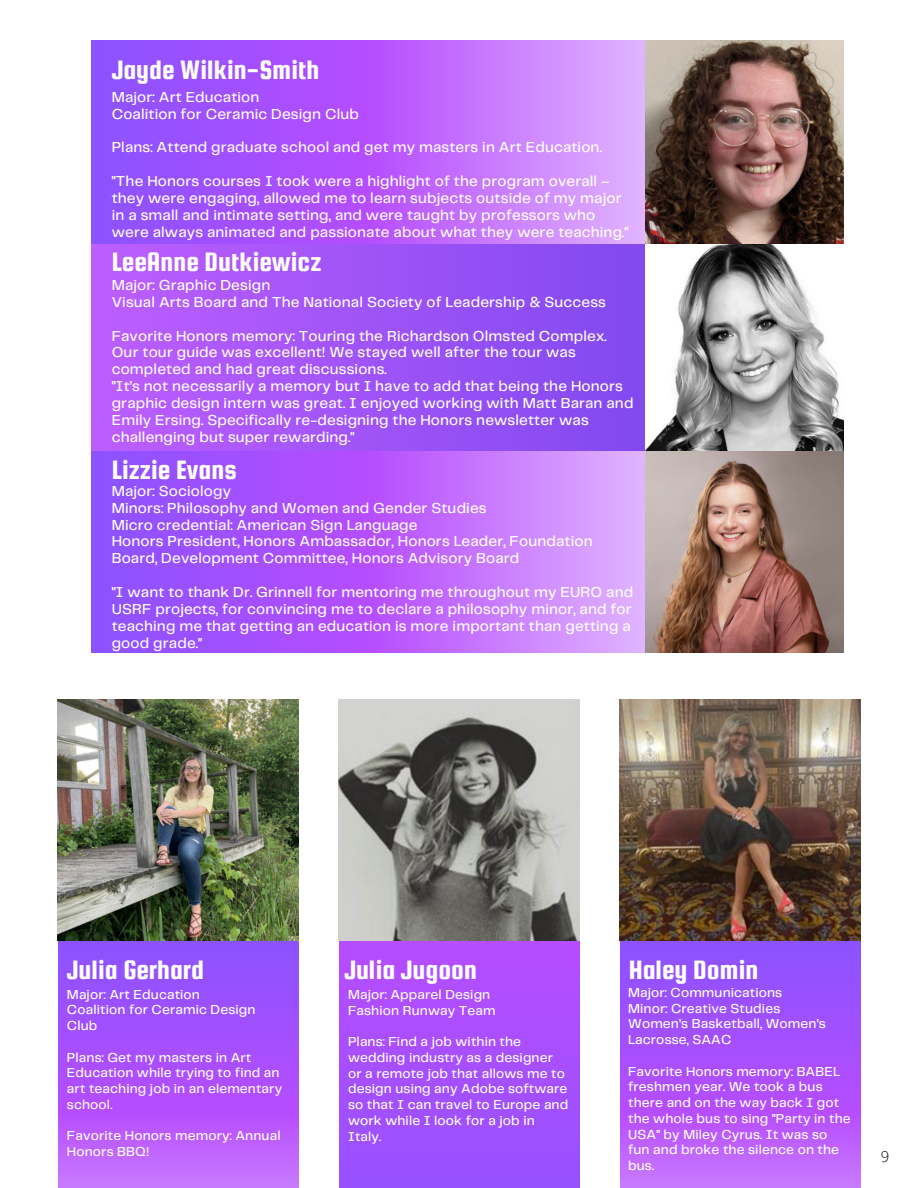
<style>
.page{position:relative;width:918px;height:1188px;background:#fff}
.page>*{position:absolute;margin:0;border:0;box-sizing:border-box;transform-origin:0 0}
.t1{font:28.5px "Squada One";color:#fff}
.t2{font:500 15px/16.8px "Telegraf";letter-spacing:.01em;color:#fff}
.t3{font:300 15px "Open Sans";color:#000}
.t4{font:500 13.5px/15.8px "Telegraf";letter-spacing:.01em;color:#fff}
</style>
<div class="page">
<svg style="left:58px;top:941px;width:240px;height:247px;background:#a5f"></svg>
<img style="left:58px;top:700px;width:240px;height:241px">
<div style="left:339px;top:941px;width:240px;height:247px;background:linear-gradient(to bottom,#b64dff,#9851ff)"></div>
<img style="left:339px;top:700px;width:240px;height:241px">
<img style="left:645px;top:41px;width:199px;height:204px">
<img style="left:645px;top:451px;width:199px;height:201px">
<img style="left:645px;top:245px;width:199px;height:206px">
<svg style="left:92px;top:41px;width:553px;height:204px;background:#b567fe"></svg>
<svg style="left:92px;top:450px;width:553px;height:203px;background:#b567fe"></svg>
<div style="left:92px;top:245px;width:553px;height:205px;background:linear-gradient(to right,#bd5eff,#8249ef)"></div>
<svg style="left:620px;top:941px;width:240px;height:247px;background:#a5f"></svg>
<img style="left:620px;top:700px;width:240px;height:241px">
<p class="t1" style="left:112px;top:55px;width:209px">Jayde Wilkin-Smith</p>
<p class="t2" style="left:112px;top:89px;width:149px">Major: Art Education</p>
<p class="t2" style="left:112px;top:106px;width:249px">Coalition for Ceramic Design Club</p>
<p class="t2" style="left:112px;top:140px;width:492px">Plans: Attend graduate school and get my masters in Art Education.</p>
<p class="t2" style="left:112px;top:174px;width:518px">"The Honors courses I took were a highlight of the program overall – they were engaging, allowed me to learn subjects outside of my major in a small and intimate setting, and were taught by professors who were always animated and passionate about what they were teaching."</p>
<p class="t1" style="left:112px;top:247px;width:211px">LeeAnne Dutkiewicz</p>
<p class="t2" style="left:112px;top:277px;width:160px">Major: Graphic Design</p>
<p class="t2" style="left:112px;top:294px;width:496px">Visual Arts Board and The National Society of Leadership &amp; Success</p>
<p class="t2" style="left:112px;top:328px;width:497px">Favorite Honors memory: Touring the Richardson Olmsted Complex.<br>Our tour guide was excellent! We stayed well after the tour was completed and had great discussions.</p>
<p class="t2" style="left:112px;top:379px;width:523px">"It’s not necessarily a memory but I have to add that being the Honors graphic design intern was great. I enjoyed working with Matt Baran and Emily Ersing. Specifically re-designing the Honors newsletter was challenging but super rewarding."</p>
<p class="t1" style="left:112px;top:455px;width:126px">Lizzie Evans</p>
<p class="t2" style="left:112px;top:483px;width:121px">Major: Sociology</p>
<p class="t2" style="left:112px;top:500px;width:376px">Minors: Philosophy and Women and Gender Studies</p>
<p class="t2" style="left:112px;top:517px;width:307px">Micro credential: American Sign Language</p>
<p class="t2" style="left:112px;top:534px;width:482px">Honors President, Honors Ambassador, Honors Leader, Foundation<br>Board, Development Committee, Honors Advisory Board</p>
<p class="t2" style="left:112px;top:584px;width:523px">"I want to thank Dr. Grinnell for mentoring me throughout my EURO and USRF projects, for convincing me to declare a philosophy minor, and for teaching me that getting an education is more important than getting a good grade."</p>
<p class="t1" style="left:67px;top:955px;width:139px">Julia Gerhard</p>
<p class="t4" style="left:67px;top:987px;width:135px">Major: Art Education</p>
<p class="t4" style="left:67px;top:1003px;width:190px">Coalition for Ceramic Design<br>Club</p>
<p class="t4" style="left:67px;top:1050px;width:217px">Plans: Get my masters in Art<br>Education while trying to find an art teaching job in an elementary school.</p>
<p class="t4" style="left:67px;top:1129px;width:215px">Favorite Honors memory: Annual<br>Honors BBQ!</p>
<p class="t1" style="left:344px;top:955px;width:134px">Julia Jugoon</p>
<p class="t4" style="left:348px;top:987px;width:144px">Major: Apparel Design</p>
<p class="t4" style="left:348px;top:1003px;width:149px">Fashion Runway Team</p>
<p class="t4" style="left:348px;top:1034px;width:222px">Plans: Find a job within the wedding industry as a designer or a remote job that allows me to design using any Adobe software so that I can travel to Europe and work while I look for a job in<br>Italy.</p>
<p class="t1" style="left:629px;top:955px;width:131px">Haley Domin</p>
<p class="t4" style="left:628px;top:985px;width:156px">Major: Communications</p>
<p class="t4" style="left:628px;top:1001px;width:154px">Minor: Creative Studies</p>
<p class="t4" style="left:628px;top:1017px;width:199px">Women’s Basketball, Women’s<br>Lacrosse, SAAC</p>
<p class="t4" style="left:628px;top:1064px;width:224px">Favorite Honors memory: BABEL freshmen year. We took a bus there and on the way back I got the whole bus to sing "Party in the<br>USA" by Miley Cyrus. It was so fun and broke the silence on the bus.</p>
<p class="t3" style="left:881px;top:1146px;width:10px">9</p>
</div>
